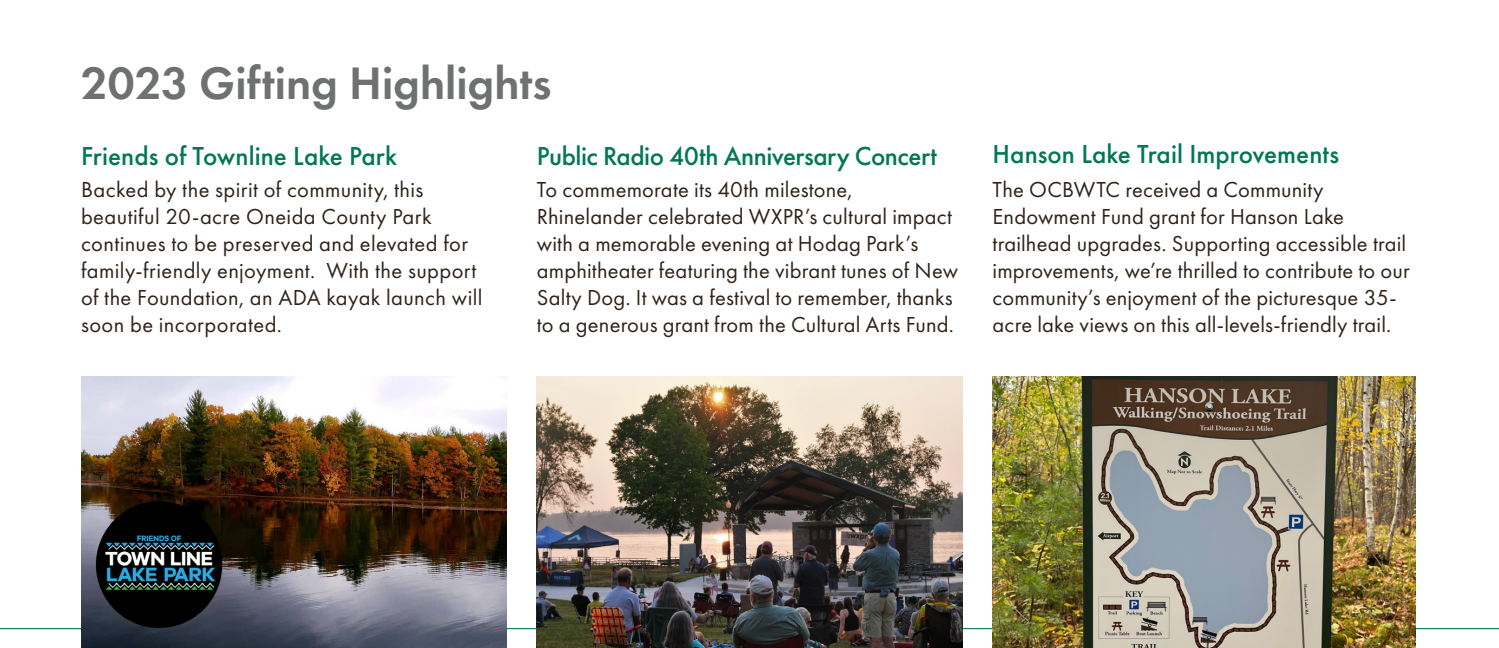
<style>
.page{position:relative;width:1499px;height:648px;background:#fff}
.page>*{position:absolute;margin:0;border:0;box-sizing:border-box;transform-origin:0 0}
.t1{font:600 47.25px "Futura PT";color:#6f7171}
.t2{font:500 27px "Futura PT";letter-spacing:-.005em;color:#007854}
.t3{font:22.5px/27px "Futura PT";letter-spacing:.01em;color:#2e231a}
</style>
<div class="page">
<hr style="left:0;top:628px;width:1498px;height:1px;background:#007854">
<img style="left:81px;top:377px;width:425px;height:271px">
<img style="left:992px;top:377px;width:423px;height:271px">
<img style="left:537px;top:377px;width:425px;height:271px">
<img style="left:58px;top:491px;width:197px;height:148px">
<p class="t1" style="left:81px;top:54px;width:472px">2023 Gifting Highlights</p>
<p class="t2" style="left:81px;top:139px;width:318px">Friends of Townline Lake Park</p>
<p class="t2" style="left:537px;top:139px;width:401px">Public Radio 40th Anniversary Concert</p>
<p class="t2" style="left:992px;top:137px;width:348px">Hanson Lake Trail Improvements</p>
<p class="t3" style="left:81px;top:176px;width:403px">Backed by the spirit of community, this beautiful 20-acre Oneida County Park continues to be preserved and elevated for family-friendly enjoyment. With the support of the Foundation, an ADA kayak launch will soon be incorporated.</p>
<p class="t3" style="left:992px;top:176px;width:419px">The OCBWTC received a Community Endowment Fund grant for Hanson Lake trailhead upgrades. Supporting accessible trail improvements, we’re thrilled to contribute to our community’s enjoyment of the picturesque 35- acre lake views on this all-levels-friendly trail.</p>
<p class="t3" style="left:537px;top:176px;width:423px">To commemorate its 40th milestone, Rhinelander celebrated WXPR’s cultural impact with a memorable evening at Hodag Park’s amphitheater featuring the vibrant tunes of New Salty Dog. It was a festival to remember, thanks to a generous grant from the Cultural Arts Fund.</p>
</div>
